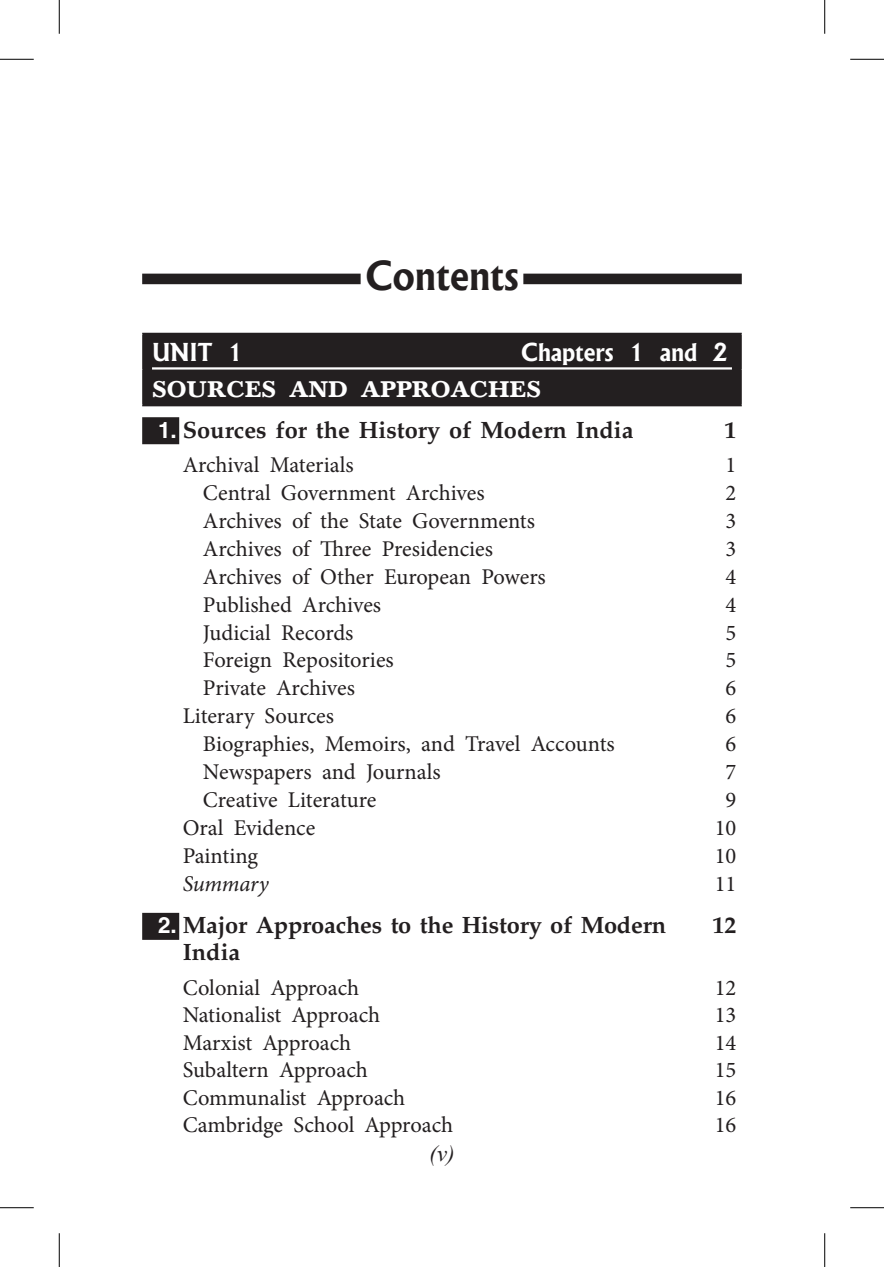
<style>
.page{position:relative;width:884px;height:1267px;background:#fff}
.page>*{position:absolute;margin:0;border:0;box-sizing:border-box;transform-origin:0 0}
.Main-head{font:700 38.25px "Albertus";color:#231f20}
.Tabe_1_2{font:700 23.62px "Palatino";color:#231f20}
.Contant_heading{font:700 23.62px "Baskerville";color:#fff}
.Contant_heading-2{font:700 23.62px "Albertus";color:#fff}
.Contents{font:22.5px "Minion Pro";letter-spacing:-.005em;color:#231f20}
.Contents-2{font:italic 22.5px "Minion Pro";letter-spacing:-.015em;color:#231f20}
.t1{font:italic 22.5px "Times New Roman";color:#231f20}
.s1{font-family:"Helvetica";font-size:22.5px;color:#fff}
</style>
<div class="page">
<div style="left:143px;top:275px;width:216px;height:8px;background:#231f20"></div>
<div style="left:142px;top:274px;width:219px;height:10px;border:2px solid #231f20"></div>
<div style="left:524px;top:275px;width:217px;height:8px;background:#231f20"></div>
<div style="left:523px;top:274px;width:219px;height:10px;border:2px solid #231f20"></div>
<div style="left:142px;top:417px;width:37px;height:27px;background:#231f20"></div>
<div style="left:142px;top:913px;width:37px;height:27px;background:#231f20"></div>
<div style="left:143px;top:333px;width:598px;height:36px;background:#231f20"></div>
<div style="left:143px;top:369px;width:598px;height:36px;background:#231f20"></div>
<hr style="left:142px;top:333px;width:600px;height:1px;background:#231f20">
<hr style="left:142px;top:334px;width:2px;height:35px;background:#231f20">
<hr style="left:740px;top:334px;width:2px;height:35px;background:#231f20">
<hr style="left:142px;top:369px;width:2px;height:36px;background:#231f20">
<hr style="left:740px;top:369px;width:2px;height:36px;background:#231f20">
<hr style="left:142px;top:405px;width:600px;height:1px;background:#231f20">
<hr style="left:152px;top:367px;width:580px;height:2px;background:#fff">
<hr style="left:0;top:59px;width:34px;height:1px;background:#000">
<hr style="left:850px;top:59px;width:34px;height:1px;background:#000">
<hr style="left:0;top:1207px;width:34px;height:1px;background:#000">
<hr style="left:850px;top:1207px;width:34px;height:1px;background:#000">
<hr style="left:59px;top:0;width:1px;height:34px;background:#000">
<hr style="left:59px;top:1233px;width:1px;height:34px;background:#000">
<hr style="left:824px;top:0;width:1px;height:34px;background:#000">
<hr style="left:824px;top:1233px;width:1px;height:34px;background:#000">
<p class="Main-head" style="left:365px;top:252px;width:155px">Contents</p>
<p class="Contant_heading-2" style="left:152px;top:337px;width:93px">UNIT 1</p>
<p class="Contant_heading-2" style="left:521px;top:337px;width:208px">Chapters 1 and 2</p>
<p class="Contant_heading" style="left:152px;top:374px;width:391px">SOURCES AND APPROACHES</p>
<p class="Tabe_1_2" style="left:158px;top:416px;width:477px"><span class="s1">1.</span> Sources for the History of Modern India</p>
<p class="Tabe_1_2" style="left:724px;top:416px;width:13px">1</p>
<p class="Contents" style="left:183px;top:450px;width:172px">Archival Materials</p>
<p class="Contents" style="left:725px;top:450px;width:12px">1</p>
<p class="Contents" style="left:203px;top:478px;width:283px">Central Government Archives</p>
<p class="Contents" style="left:725px;top:478px;width:12px">2</p>
<p class="Contents" style="left:203px;top:505px;width:334px">Archives of the State Governments</p>
<p class="Contents" style="left:725px;top:505px;width:12px">3</p>
<p class="Contents" style="left:203px;top:533px;width:292px">Archives of Three Presidencies</p>
<p class="Contents" style="left:725px;top:533px;width:12px">3</p>
<p class="Contents" style="left:203px;top:561px;width:344px">Archives of Other European Powers</p>
<p class="Contents" style="left:725px;top:561px;width:12px">4</p>
<p class="Contents" style="left:203px;top:589px;width:180px">Published Archives</p>
<p class="Contents" style="left:725px;top:589px;width:12px">4</p>
<p class="Contents" style="left:203px;top:617px;width:152px">Judicial Records</p>
<p class="Contents" style="left:725px;top:617px;width:12px">5</p>
<p class="Contents" style="left:203px;top:645px;width:192px">Foreign Repositories</p>
<p class="Contents" style="left:725px;top:645px;width:12px">5</p>
<p class="Contents" style="left:203px;top:673px;width:154px">Private Archives</p>
<p class="Contents" style="left:725px;top:673px;width:12px">6</p>
<p class="Contents" style="left:183px;top:701px;width:153px">Literary Sources</p>
<p class="Contents" style="left:725px;top:701px;width:12px">6</p>
<p class="Contents" style="left:203px;top:729px;width:413px">Biographies, Memoirs, and Travel Accounts</p>
<p class="Contents" style="left:725px;top:729px;width:12px">6</p>
<p class="Contents" style="left:203px;top:757px;width:239px">Newspapers and Journals</p>
<p class="Contents" style="left:725px;top:757px;width:12px">7</p>
<p class="Contents" style="left:203px;top:784px;width:175px">Creative Literature</p>
<p class="Contents" style="left:725px;top:784px;width:12px">9</p>
<p class="Contents" style="left:183px;top:812px;width:134px">Oral Evidence</p>
<p class="Contents" style="left:715px;top:812px;width:23px">10</p>
<p class="Contents" style="left:183px;top:840px;width:77px">Painting</p>
<p class="Contents" style="left:715px;top:840px;width:23px">10</p>
<p class="Contents-2" style="left:183px;top:868px;width:88px">Summary</p>
<p class="Contents" style="left:715px;top:868px;width:23px">11</p>
<p class="Tabe_1_2" style="left:158px;top:911px;width:510px"><span class="s1">2.</span> Major Approaches to the History of Modern</p>
<p class="Tabe_1_2" style="left:713px;top:911px;width:25px">12</p>
<p class="Tabe_1_2" style="left:183px;top:938px;width:59px">India</p>
<p class="Contents" style="left:183px;top:972px;width:178px">Colonial Approach</p>
<p class="Contents" style="left:715px;top:972px;width:23px">12</p>
<p class="Contents" style="left:183px;top:1000px;width:199px">Nationalist Approach</p>
<p class="Contents" style="left:715px;top:1000px;width:23px">13</p>
<p class="Contents" style="left:183px;top:1027px;width:170px">Marxist Approach</p>
<p class="Contents" style="left:715px;top:1027px;width:23px">14</p>
<p class="Contents" style="left:183px;top:1054px;width:187px">Subaltern Approach</p>
<p class="Contents" style="left:715px;top:1054px;width:23px">15</p>
<p class="Contents" style="left:183px;top:1082px;width:224px">Communalist Approach</p>
<p class="Contents" style="left:715px;top:1082px;width:23px">16</p>
<p class="Contents" style="left:183px;top:1109px;width:272px">Cambridge School Approach</p>
<p class="Contents" style="left:715px;top:1109px;width:23px">16</p>
<p class="t1" style="left:430px;top:1137px;width:26px">(v)</p>
</div>
